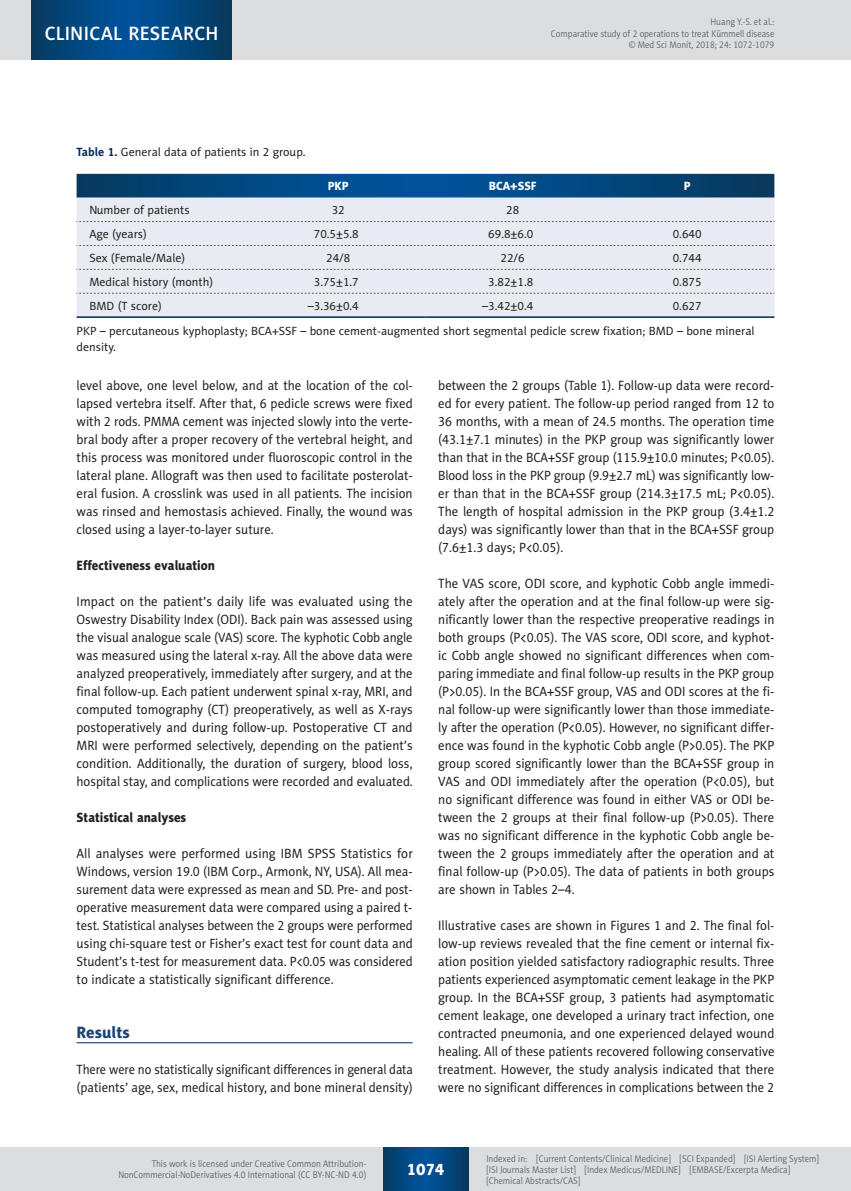
<style>
.page{position:relative;width:851px;height:1191px;background:#fff}
.page>*{position:absolute;margin:0;border:0;box-sizing:border-box;transform-origin:0 0}
.t1{font:19.5px "Naomi Sans EFN Medium";letter-spacing:.015em;color:#fff}
.MSM_Headline_1{font:16.5px "Naomi Sans EFN Heavy";color:#1a4574}
.t2{font:16.5px "Naomi Sans EFN Heavy";color:#fff}
.MSM_Body{font:13.5px/18px "Naomi Sans EFN";color:#231f20;text-align:justify;scale:.95 1}
.MSM_Body-2{font:13.5px/18px "Naomi Sans EFN";color:#231f20;text-align:justify;scale:.96 1}
.MSM_Body-3{font:13.5px/18px "Naomi Sans EFN";color:#231f20;scale:.92 1}
.MSM_Headline_2{font:13.5px "Naomi Sans EFN Heavy";color:#231f20;scale:.95 1}
.MSM_Tabela_zawartosc{font:12px "Naomi Sans EFN";color:#231f20}
.MSM_Table_podpis_dol{font:12px/15.8px "Naomi Sans EFN";color:#231f20}
.MSM_Tabela_tytul{font:12px "Naomi Sans EFN";color:#231f20}
.MSM_Tabela_Head{font:12px "Naomi Sans EFN Heavy";color:#fff}
.MSM_pagina_sygnatura{font:9.75px/11.2px "Naomi Sans EFN Light";color:#57585a;scale:.9 1}
.MSM_pagina_zywa{font:9.75px "Naomi Sans EFN Light";color:#57585a;scale:.9 1}
.s1{font-weight:700;color:#00295c}
</style>
<div class="page">
<hr style="left:77px;top:1042px;width:335px;height:1px;background:#00295c">
<svg style="left:77px;top:174px;width:697px;height:24px;background:#074a81"></svg>
<div style="left:77px;top:198px;width:697px;height:118px;background:#e8ebf2"></div>
<svg style="left:77px;top:221px;width:697px;height:1px"></svg>
<svg style="left:77px;top:245px;width:697px;height:1px"></svg>
<svg style="left:77px;top:269px;width:697px;height:1px"></svg>
<svg style="left:77px;top:293px;width:697px;height:1px"></svg>
<hr style="left:77px;top:316px;width:174px;height:2px;background:#00295c">
<hr style="left:251px;top:316px;width:174px;height:2px;background:#00295c">
<hr style="left:425px;top:316px;width:175px;height:2px;background:#00295c">
<hr style="left:600px;top:316px;width:174px;height:2px;background:#00295c">
<div style="left:0;top:1148px;width:850px;height:43px;background:#dcdddf"></div>
<svg style="left:383px;top:1147px;width:85px;height:43px;background:#02477e"></svg>
<div style="left:0;top:0;width:850px;height:60px;background:#dcdddf"></div>
<hr style="left:850px;top:0;width:1px;height:60px;background:#dcdddf">
<svg style="left:32px;top:0;width:200px;height:60px;background:#02477e"></svg>
<h1 class="t1" style="left:45px;top:22px;width:175px">CLINICAL RESEARCH</h1>
<p class="MSM_pagina_zywa" style="left:710px;top:17px;width:72px">Huang Y.-S. et al.:</p>
<p class="MSM_pagina_zywa" style="left:551px;top:28px;width:250px">Comparative study of 2 operations to treat Kümmell disease</p>
<p class="MSM_pagina_sygnatura" style="left:628px;top:39px;width:163px">© Med Sci Monit, 2018; 24: 1072-1079</p>
<p class="MSM_Tabela_tytul" style="left:77px;top:145px;width:230px"><span class="s1">Table 1.</span> General data of patients in 2 group.</p>
<p class="MSM_Tabela_Head" style="left:328px;top:179px;width:22px">PKP</p>
<p class="MSM_Tabela_Head" style="left:489px;top:179px;width:49px">BCA+SSF</p>
<p class="MSM_Tabela_Head" style="left:683px;top:179px;width:8px">P</p>
<p class="MSM_Tabela_zawartosc" style="left:89px;top:203px;width:102px">Number of patients</p>
<p class="MSM_Tabela_zawartosc" style="left:332px;top:203px;width:15px">32</p>
<p class="MSM_Tabela_zawartosc" style="left:506px;top:203px;width:15px">28</p>
<p class="MSM_Tabela_zawartosc" style="left:89px;top:227px;width:59px">Age (years)</p>
<p class="MSM_Tabela_zawartosc" style="left:314px;top:227px;width:46px">70.5±5.8</p>
<p class="MSM_Tabela_zawartosc" style="left:488px;top:227px;width:46px">69.8±6.0</p>
<p class="MSM_Tabela_zawartosc" style="left:672px;top:227px;width:30px">0.640</p>
<p class="MSM_Tabela_zawartosc" style="left:89px;top:251px;width:97px">Sex (Female/Male)</p>
<p class="MSM_Tabela_zawartosc" style="left:326px;top:251px;width:26px">24/8</p>
<p class="MSM_Tabela_zawartosc" style="left:500px;top:251px;width:26px">22/6</p>
<p class="MSM_Tabela_zawartosc" style="left:672px;top:251px;width:30px">0.744</p>
<p class="MSM_Tabela_zawartosc" style="left:89px;top:275px;width:125px">Medical history (month)</p>
<p class="MSM_Tabela_zawartosc" style="left:314px;top:275px;width:46px">3.75±1.7</p>
<p class="MSM_Tabela_zawartosc" style="left:488px;top:275px;width:46px">3.82±1.8</p>
<p class="MSM_Tabela_zawartosc" style="left:672px;top:275px;width:30px">0.875</p>
<p class="MSM_Tabela_zawartosc" style="left:89px;top:298px;width:74px">BMD (T score)</p>
<p class="MSM_Tabela_zawartosc" style="left:308px;top:298px;width:52px">–3.36±0.4</p>
<p class="MSM_Tabela_zawartosc" style="left:482px;top:298px;width:52px">–3.42±0.4</p>
<p class="MSM_Tabela_zawartosc" style="left:672px;top:298px;width:30px">0.627</p>
<p class="MSM_Table_podpis_dol" style="left:77px;top:323px;width:679px">PKP – percutaneous kyphoplasty; BCA+SSF – bone cement-augmented short segmental pedicle screw fixation; BMD – bone mineral density.</p>
<p class="MSM_Body" style="left:77px;top:376px;width:355px">level above, one level below, and at the location of the col&shy;lapsed vertebra itself. After that, 6 pedicle screws were fixed with 2 rods. PMMA cement was injected slowly into the verte&shy;bral body after a proper recovery of the vertebral height, and this process was monitored under fluoroscopic control in the lateral plane. Allograft was then used to facilitate posterolat&shy;eral fusion. A crosslink was used in all patients. The incision was rinsed and hemostasis achieved. Finally, the wound was closed using a layer-to-layer suture.</p>
<p class="MSM_Headline_2" style="left:77px;top:557px;width:147px">Effectiveness evaluation</p>
<p class="MSM_Body-2" style="left:77px;top:592px;width:352px">Impact on the patient’s daily life was evaluated using the Oswestry Disability Index (ODI). Back pain was assessed using the visual analogue scale (VAS) score. The kyphotic Cobb angle was measured using the lateral x-ray. All the above data were analyzed preoperatively, immediately after surgery, and at the final follow-up. Each patient underwent spinal x-ray, MRI, and computed tomography (CT) preoperatively, as well as X-rays postoperatively and during follow-up. Postoperative CT and MRI were performed selectively, depending on the patient’s condition. Additionally, the duration of surgery, blood loss, hospital stay, and complications were recorded and evaluated.</p>
<p class="MSM_Headline_2" style="left:77px;top:809px;width:117px">Statistical analyses</p>
<p class="MSM_Body-2" style="left:77px;top:844px;width:352px">All analyses were performed using IBM SPSS Statistics for Windows, version 19.0 (IBM Corp., Armonk, NY, USA). All mea&shy;surement data were expressed as mean and SD. Pre- and post&shy;operative measurement data were compared using a paired t&shy;test. Statistical analyses between the 2 groups were performed using chi-square test or Fisher’s exact test for count data and Student’s t-test for measurement data. P&lt;0.05 was considered to indicate a statistically significant difference.</p>
<p class="MSM_Headline_1" style="left:77px;top:1022px;width:55px">Results</p>
<p class="MSM_Body-3" style="left:77px;top:1060px;width:367px">There were no statistically significant differences in general data (patients’ age, sex, medical history, and bone mineral density)</p>
<p class="MSM_Body" style="left:438px;top:376px;width:355px">between the 2 groups (Table 1). Follow-up data were record&shy;ed for every patient. The follow-up period ranged from 12 to 36 months, with a mean of 24.5 months. The operation time (43.1±7.1 minutes) in the PKP group was significantly lower than that in the BCA+SSF group (115.9±10.0 minutes; P&lt;0.05).<br>Blood loss in the PKP group (9.9±2.7 mL) was significantly low&shy;er than that in the BCA+SSF group (214.3±17.5 mL; P&lt;0.05).<br>The length of hospital admission in the PKP group (3.4±1.2 days) was significantly lower than that in the BCA+SSF group (7.6±1.3 days; P&lt;0.05).</p>
<p class="MSM_Body" style="left:438px;top:574px;width:355px">The VAS score, ODI score, and kyphotic Cobb angle immedi&shy;ately after the operation and at the final follow-up were sig&shy;nificantly lower than the respective preoperative readings in both groups (P&lt;0.05). The VAS score, ODI score, and kyphot&shy;ic Cobb angle showed no significant differences when com&shy;paring immediate and final follow-up results in the PKP group (P&gt;0.05). In the BCA+SSF group, VAS and ODI scores at the fi&shy;nal follow-up were significantly lower than those immediate&shy;ly after the operation (P&lt;0.05). However, no significant differ&shy;ence was found in the kyphotic Cobb angle (P&gt;0.05). The PKP group scored significantly lower than the BCA+SSF group in VAS and ODI immediately after the operation (P&lt;0.05), but no significant difference was found in either VAS or ODI be&shy;tween the 2 groups at their final follow-up (P&gt;0.05). There was no significant difference in the kyphotic Cobb angle be&shy;tween the 2 groups immediately after the operation and at final follow-up (P&gt;0.05). The data of patients in both groups are shown in Tables 2–4.</p>
<p class="MSM_Body" style="left:438px;top:916px;width:355px">Illustrative cases are shown in Figures 1 and 2. The final fol&shy;low-up reviews revealed that the fine cement or internal fix&shy;ation position yielded satisfactory radiographic results. Three patients experienced asymptomatic cement leakage in the PKP group. In the BCA+SSF group, 3 patients had asymptomatic cement leakage, one developed a urinary tract infection, one contracted pneumonia, and one experienced delayed wound healing. All of these patients recovered following conservative treatment. However, the study analysis indicated that there were no significant differences in complications between the 2</p>
<p class="MSM_pagina_sygnatura" style="left:118px;top:1158px;width:277px;text-align:right">This work is licensed under Creative Common Attribution-<br>NonCommercial-NoDerivatives 4.0 International (CC BY-NC-ND 4.0)</p>
<p class="t2" style="left:406px;top:1159px;width:39px">1074</p>
<p class="MSM_pagina_sygnatura" style="left:486px;top:1152px;width:371px">Indexed in: [Current Contents/Clinical Medicine] [SCI Expanded] [ISI Alerting System] [ISI Journals Master List] [Index Medicus/MEDLINE] [EMBASE/Excerpta Medica] [Chemical Abstracts/CAS]</p>
</div>
